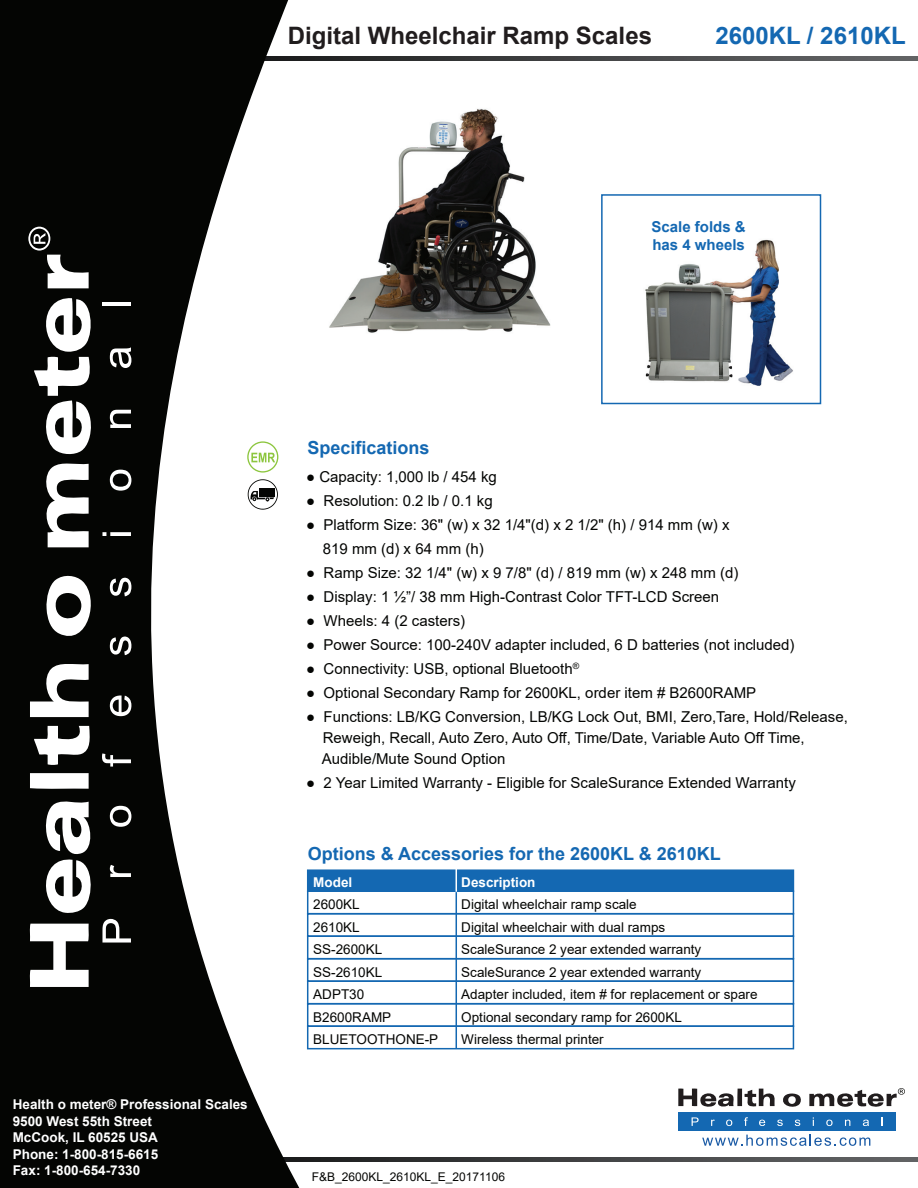
<style>
.page{position:relative;width:918px;height:1188px;background:#fff}
.page>*{position:absolute;margin:0;border:0;box-sizing:border-box;transform-origin:0 0}
.t1{font:700 24px "Arial";color:#211d1e}
.t2{font:700 24px "Arial";color:#1468b2}
.t3{font:700 18px "Arial";color:#1468b2}
.t4{font:15px/21px "Arial";color:#040503}
.t5{font:700 15px/18px "Arial";color:#1468b2}
.t6{font:13.5px/22.5px "Arial";color:#040503}
.t7{font:700 13.5px/16.5px "Arial";color:#fff}
.t8{font:12px "Arial";color:#050604}
</style>
<div class="page">
<img style="left:329px;top:109px;width:222px;height:224px">
<svg style="left:309px;top:1157px;width:609px;height:5px;background:#424344"></svg>
<svg style="left:309px;top:56px;width:609px;height:5px;background:#444546"></svg>
<svg style="left:0;top:0;width:309px;height:1188px;fill:#040503"></svg>
<svg style="left:29px;top:924px;width:60px;height:63px"></svg>
<svg style="left:30px;top:773px;width:59px;height:16px"></svg>
<svg style="left:30px;top:661px;width:59px;height:56px"></svg>
<svg style="left:34px;top:726px;width:57px;height:39px"></svg>
<svg style="left:38px;top:798px;width:56px;height:115px"></svg>
<svg style="left:46px;top:574px;width:54px;height:74px"></svg>
<svg style="left:42px;top:461px;width:47px;height:86px"></svg>
<svg style="left:34px;top:296px;width:61px;height:159px"></svg>
<svg style="left:28px;top:227px;width:61px;height:61px"></svg>
<svg style="left:102px;top:919px;width:29px;height:24px"></svg>
<svg style="left:110px;top:865px;width:21px;height:12px"></svg>
<svg style="left:110px;top:806px;width:21px;height:21px"></svg>
<svg style="left:102px;top:753px;width:29px;height:14px"></svg>
<svg style="left:110px;top:696px;width:21px;height:20px"></svg>
<svg style="left:110px;top:637px;width:21px;height:18px"></svg>
<svg style="left:110px;top:578px;width:21px;height:18px"></svg>
<svg style="left:110px;top:532px;width:21px;height:4px"></svg>
<svg style="left:102px;top:532px;width:4px;height:4px"></svg>
<svg style="left:110px;top:470px;width:21px;height:21px"></svg>
<svg style="left:110px;top:410px;width:21px;height:18px"></svg>
<svg style="left:110px;top:347px;width:21px;height:21px"></svg>
<hr style="left:102px;top:302px;width:29px;height:4px;background:#fff">
<svg style="left:678px;top:1088px;width:123px;height:19px"></svg>
<svg style="left:809px;top:1088px;width:96px;height:19px"></svg>
<svg style="left:702px;top:1135px;width:168px;height:11px"></svg>
<div style="left:679px;top:1112px;width:217px;height:19px;background:#1468b2"></div>
<svg style="left:692px;top:1117px;width:7px;height:9px"></svg>
<svg style="left:711px;top:1120px;width:4px;height:6px"></svg>
<svg style="left:726px;top:1120px;width:6px;height:6px"></svg>
<svg style="left:744px;top:1117px;width:4px;height:9px"></svg>
<svg style="left:759px;top:1120px;width:6px;height:6px"></svg>
<svg style="left:777px;top:1120px;width:6px;height:6px"></svg>
<svg style="left:795px;top:1120px;width:5px;height:6px"></svg>
<svg style="left:826px;top:1120px;width:7px;height:6px"></svg>
<svg style="left:845px;top:1120px;width:5px;height:6px"></svg>
<svg style="left:863px;top:1120px;width:6px;height:6px"></svg>
<svg style="left:881px;top:1117px;width:2px;height:9px"></svg>
<svg style="left:248px;top:479px;width:30px;height:31px"></svg>
<svg style="left:247px;top:441px;width:31px;height:32px"></svg>
<div style="left:307px;top:913px;width:487px;height:24px;border:2px solid #1468b2"></div>
<div style="left:307px;top:935px;width:487px;height:24px;border:2px solid #1468b2"></div>
<div style="left:307px;top:958px;width:487px;height:24px;border:2px solid #1468b2"></div>
<div style="left:307px;top:980px;width:487px;height:24px;border:2px solid #1468b2"></div>
<div style="left:307px;top:1003px;width:487px;height:24px;border:2px solid #1468b2"></div>
<div style="left:307px;top:1025px;width:487px;height:24px;border:2px solid #1468b2"></div>
<div style="left:307px;top:869px;width:487px;height:23px;background:#1468b2;border:2px solid #1468b2"></div>
<svg style="left:456px;top:869px;width:1px;height:23px"></svg>
<hr style="left:456px;top:892px;width:1px;height:157px;background:#1468b2">
<img style="left:645px;top:224px;width:177px;height:168px">
<div style="left:601px;top:194px;width:220px;height:210px;border:2px solid #1468b2"></div>
<h1 class="t1" style="left:288px;top:19px;width:366px">Digital Wheelchair Ramp Scales</h1>
<h1 class="t2" style="left:715px;top:19px;width:192px">2600KL / 2610KL</h1>
<p class="t5" style="left:652px;top:218px;width:96px">Scale folds &amp; has 4 wheels</p>
<p class="t7" style="left:13px;top:1097px;width:237px">Health o meter® Professional Scales<br>9500 West 55th Street<br>McCook, IL 60525 USA<br>Phone: 1-800-815-6615<br>Fax: 1-800-654-7330</p>
<p class="t3" style="left:307px;top:435px;width:124px">Specifications</p>
<p class="t4" style="left:306px;top:467px;width:192px">● Capacity: 1,000 lb / 454 kg</p>
<p class="t4" style="left:306px;top:491px;width:188px">● Resolution: 0.2 lb / 0.1 kg</p>
<p class="t4" style="left:323px;top:513px;width:408px;line-height:24px;text-indent:-17px">● Platform Size: 36" (w) x 32 1/4"(d) x 2 1/2" (h) / 914 mm (w) x<br>819 mm (d) x 64 mm (h)</p>
<p class="t4" style="left:306px;top:563px;width:434px">● Ramp Size: 32 1/4" (w) x 9 7/8" (d) / 819 mm (w) x 248 mm (d)</p>
<p class="t4" style="left:306px;top:587px;width:415px">● Display: 1 ½”/ 38 mm High-Contrast Color TFT-LCD Screen</p>
<p class="t4" style="left:306px;top:611px;width:161px">● Wheels: 4 (2 casters)</p>
<p class="t4" style="left:306px;top:635px;width:490px">● Power Source: 100-240V adapter included, 6 D batteries (not included)</p>
<p class="t4" style="left:306px;top:659px;width:275px">● Connectivity: USB, optional Bluetooth<sup>®</sup></p>
<p class="t4" style="left:306px;top:683px;width:452px">● Optional Secondary Ramp for 2600KL, order item # B2600RAMP</p>
<p class="t4" style="left:322px;top:707px;width:527px;text-indent:-16px">● Functions: LB/KG Conversion, LB/KG Lock Out, BMI, Zero,Tare, Hold/Release,<br>Reweigh, Recall, Auto Zero, Auto Off, Time/Date, Variable Auto Off Time,<br>Audible/Mute Sound Option</p>
<p class="t4" style="left:306px;top:773px;width:491px">● 2 Year Limited Warranty - Eligible for ScaleSurance Extended Warranty</p>
<p class="t3" style="left:308px;top:841px;width:415px">Options &amp; Accessories for the 2600KL &amp; 2610KL</p>
<p class="t7" style="left:313px;top:874px;width:41px">Model</p>
<p class="t6" style="left:313px;top:893px;width:127px">2600KL<br>2610KL<br>SS-2600KL<br>SS-2610KL<br>ADPT30<br>B2600RAMP<br>BLUETOOTHONE-P</p>
<p class="t7" style="left:461px;top:874px;width:76px">Description</p>
<p class="t6" style="left:461px;top:893px;width:298px">Digital wheelchair ramp scale<br>Digital wheelchair with dual ramps<br>ScaleSurance 2 year extended warranty ScaleSurance 2 year extended warranty<br>Adapter included, item # for replacement or spare Optional secondary ramp for 2600KL<br>Wireless thermal printer</p>
<p class="t8" style="left:312px;top:1169px;width:195px">F&amp;B_2600KL_2610KL_E_20171106</p>
</div>
